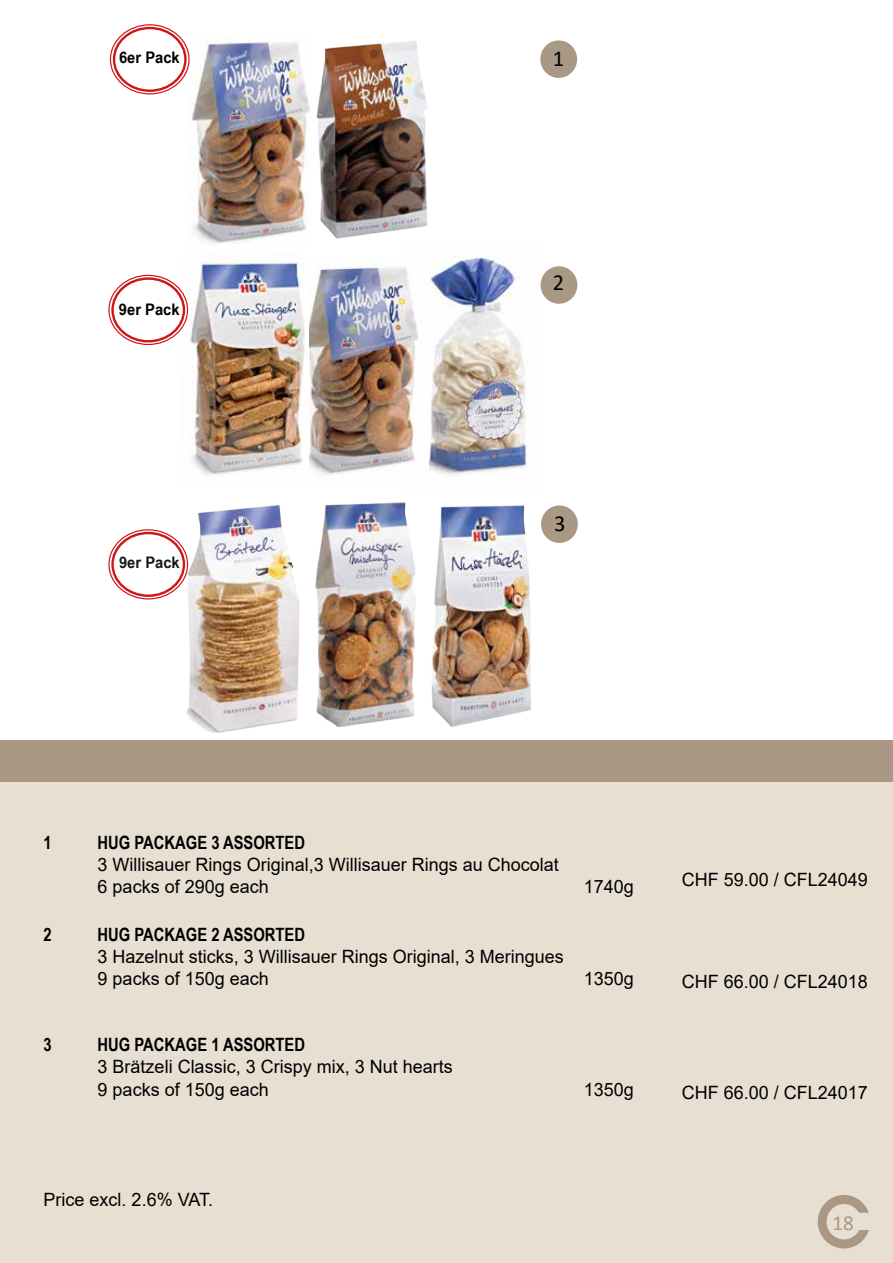
<style>
.page{position:relative;width:893px;height:1263px;background:#fff}
.page>*{position:absolute;margin:0;border:0;box-sizing:border-box;transform-origin:0 0}
.t1{font:22.95px "Calibri";color:#000}
.t2{font:21.45px "Calibri";color:#aa9884}
.t3{font:18.3px/22px "Arial";color:#000}
.t4{font:700 18.3px "Arial Narrow";color:#000}
.t5{font:700 15.9px "Arial Narrow";color:#000;scale:1.13 1}
.t6{font:700 15.9px "Arial Narrow";color:rgb(0 0 0/.92);scale:1.13 1}
</style>
<div class="page">
<img style="left:429px;top:246px;width:114px;height:229px">
<div style="left:541px;top:266px;width:36px;height:38px;background:#a99884;border-radius:50%"></div>
<div style="left:540px;top:40px;width:37px;height:38px;background:#a99884;border-radius:50%"></div>
<img style="left:316px;top:41px;width:112px;height:198px">
<img style="left:188px;top:40px;width:122px;height:205px">
<img style="left:309px;top:256px;width:109px;height:219px">
<img style="left:182px;top:255px;width:123px;height:220px">
<div style="left:0;top:777px;width:893px;height:486px;background:#e8dfd3"></div>
<div style="left:0;top:740px;width:893px;height:42px;background:#aa9884"></div>
<svg style="left:818px;top:1195px;width:51px;height:53px"></svg>
<img style="left:180px;top:505px;width:118px;height:228px">
<img style="left:298px;top:502px;width:118px;height:225px">
<img style="left:431px;top:505px;width:100px;height:222px">
<div style="left:541px;top:505px;width:37px;height:38px;background:#a99884;border-radius:50%"></div>
<div style="left:113px;top:533px;width:71px;height:63px;background:#fff;border-radius:50%"></div>
<div style="left:108px;top:529px;width:80px;height:70px;border:1px solid #cd1719;border-radius:50%"></div>
<div style="left:111px;top:532px;width:74px;height:65px;border:2px solid #cd1719;border-radius:50%"></div>
<div style="left:108px;top:275px;width:80px;height:70px;border:1px solid #cd1719;border-radius:50%"></div>
<div style="left:111px;top:277px;width:74px;height:65px;border:2px solid #cd1719;border-radius:50%"></div>
<div style="left:110px;top:24px;width:80px;height:70px;border:1px solid #cd1719;border-radius:50%"></div>
<div style="left:113px;top:27px;width:74px;height:65px;border:2px solid #cd1719;border-radius:50%"></div>
<p class="t5" style="left:119px;top:46px;width:55px">6er Pack</p>
<p class="t5" style="left:119px;top:297px;width:55px">9er Pack</p>
<p class="t6" style="left:119px;top:550px;width:55px">9er Pack</p>
<p class="t1" style="left:553px;top:42px;width:13px">1</p>
<p class="t1" style="left:553px;top:266px;width:13px">2</p>
<p class="t1" style="left:554px;top:507px;width:13px">3</p>
<p class="t4" style="left:44px;top:829px;width:10px">1</p>
<p class="t4" style="left:98px;top:829px;width:209px">HUG PACKAGE 3 ASSORTED</p>
<p class="t3" style="left:98px;top:853px;width:463px">3 Willisauer Rings Original,3 Willisauer Rings au Chocolat<br>6 packs of 290g each</p>
<p class="t4" style="left:44px;top:921px;width:10px">2</p>
<p class="t4" style="left:98px;top:921px;width:209px">HUG PACKAGE 2 ASSORTED</p>
<p class="t3" style="left:98px;top:946px;width:468px">3 Hazelnut sticks, 3 Willisauer Rings Original, 3 Meringues<br>9 packs of 150g each</p>
<p class="t4" style="left:44px;top:1031px;width:10px">3</p>
<p class="t4" style="left:98px;top:1031px;width:209px">HUG PACKAGE 1 ASSORTED</p>
<p class="t3" style="left:98px;top:1056px;width:357px">3 Brätzeli Classic, 3 Crispy mix, 3 Nut hearts<br>9 packs of 150g each</p>
<p class="t3" style="left:584px;top:875px;width:52px">1740g</p>
<p class="t3" style="left:584px;top:968px;width:52px">1350g</p>
<p class="t3" style="left:584px;top:1078px;width:52px">1350g</p>
<p class="t3" style="left:44px;top:1188px;width:171px">Price excl. 2.6% VAT.</p>
<p class="t3" style="left:682px;top:868px;width:188px">CHF 59.00 / CFL24049</p>
<p class="t3" style="left:682px;top:971px;width:188px">CHF 66.00 / CFL24018</p>
<p class="t3" style="left:682px;top:1081px;width:188px">CHF 66.00 / CFL24017</p>
<p class="t2" style="left:832px;top:1207px;width:23px">18</p>
</div>
